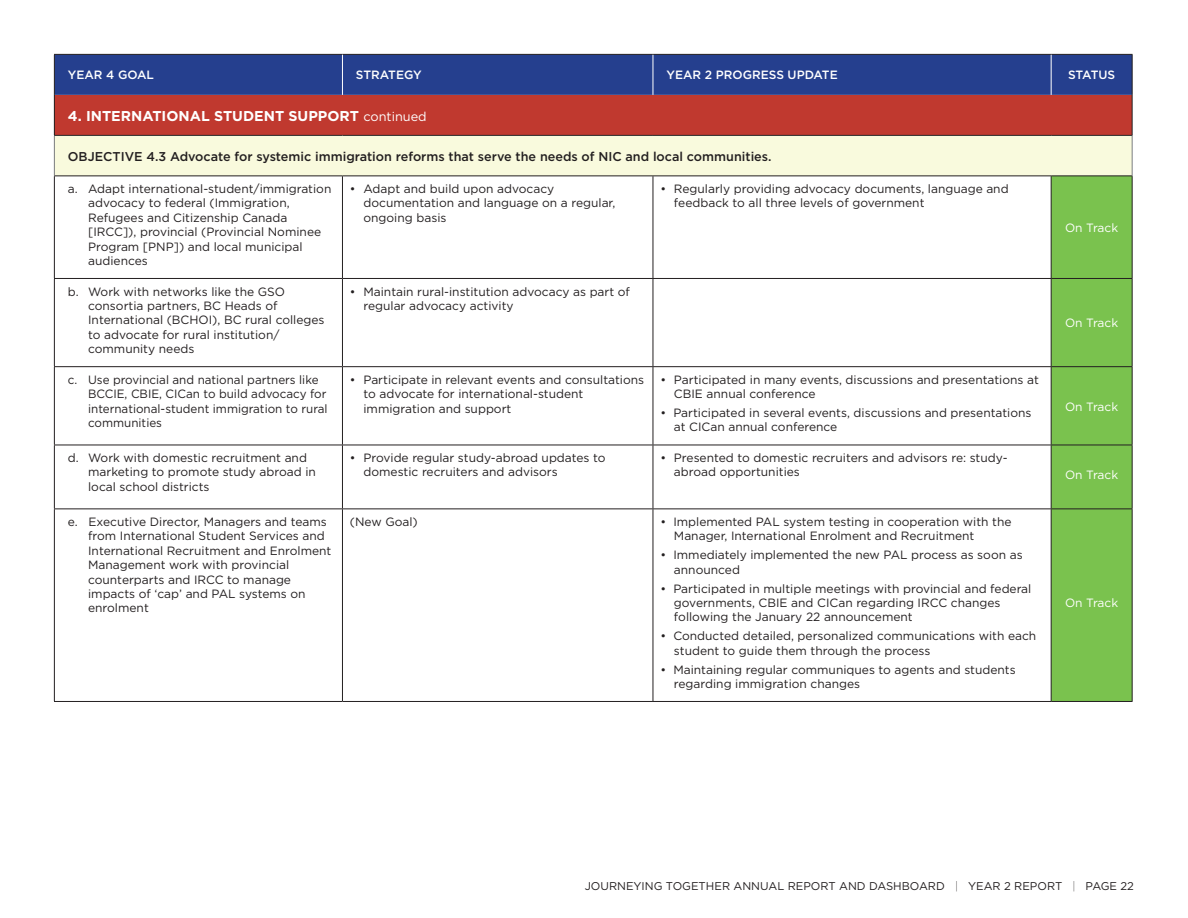
<style>
.page{position:relative;width:1188px;height:918px;background:#fff}
.page>*{position:absolute;margin:0;border:0;box-sizing:border-box;transform-origin:0 0}
.t1{font:700 14.25px "Gotham";color:#fff}
.t2{font:500 12.75px "Gotham";color:#231f20}
.Bullet_indent{font:12px/14.4px "Gotham";color:#231f20}
.No_indent{font:12px/14.4px "Gotham";color:#231f20}
.t3{font:500 12px "Gotham";color:#fff}
.t4{font:12px "Gotham";color:#fff}
.t5{font:11.25px "Gotham";color:#231f20}
.s1{font-weight:400;font-size:12.75px}
.s2{font-weight:200}
</style>
<div class="page">
<div style="left:55px;top:55px;width:1077px;height:40px;background:#253f8e"></div>
<div style="left:54px;top:95px;width:1078px;height:40px;background:#c0392f"></div>
<div style="left:54px;top:135px;width:1078px;height:41px;background:#f9fadd"></div>
<div style="left:1052px;top:177px;width:80px;height:524px;background:#7ac24e"></div>
<hr style="left:54px;top:135px;width:288px;height:1px;background:#231f20">
<hr style="left:342px;top:135px;width:311px;height:1px;background:#231f20">
<hr style="left:653px;top:135px;width:398px;height:1px;background:#231f20">
<hr style="left:1051px;top:135px;width:82px;height:1px;background:#231f20">
<hr style="left:54px;top:176px;width:288px;height:1px;background:#231f20">
<hr style="left:54px;top:176px;width:1px;height:102px;background:#231f20">
<hr style="left:342px;top:176px;width:311px;height:1px;background:#231f20">
<hr style="left:342px;top:176px;width:1px;height:102px;background:#231f20">
<hr style="left:653px;top:176px;width:398px;height:1px;background:#231f20">
<hr style="left:653px;top:176px;width:1px;height:102px;background:#231f20">
<hr style="left:1051px;top:176px;width:82px;height:1px;background:#231f20">
<hr style="left:1051px;top:176px;width:1px;height:102px;background:#231f20">
<hr style="left:1132px;top:176px;width:1px;height:102px;background:#231f20">
<hr style="left:54px;top:278px;width:288px;height:1px;background:#231f20">
<hr style="left:54px;top:279px;width:1px;height:87px;background:#231f20">
<hr style="left:342px;top:278px;width:311px;height:1px;background:#231f20">
<hr style="left:342px;top:279px;width:1px;height:87px;background:#231f20">
<hr style="left:653px;top:278px;width:398px;height:1px;background:#231f20">
<hr style="left:653px;top:279px;width:1px;height:87px;background:#231f20">
<hr style="left:1051px;top:278px;width:82px;height:1px;background:#231f20">
<hr style="left:1051px;top:279px;width:1px;height:87px;background:#231f20">
<hr style="left:1132px;top:279px;width:1px;height:87px;background:#231f20">
<hr style="left:54px;top:366px;width:288px;height:1px;background:#231f20">
<hr style="left:54px;top:367px;width:1px;height:78px;background:#231f20">
<hr style="left:342px;top:366px;width:311px;height:1px;background:#231f20">
<hr style="left:342px;top:367px;width:1px;height:78px;background:#231f20">
<hr style="left:653px;top:366px;width:398px;height:1px;background:#231f20">
<hr style="left:653px;top:367px;width:1px;height:78px;background:#231f20">
<hr style="left:1051px;top:366px;width:82px;height:1px;background:#231f20">
<hr style="left:1051px;top:367px;width:1px;height:78px;background:#231f20">
<hr style="left:1132px;top:367px;width:1px;height:78px;background:#231f20">
<hr style="left:54px;top:445px;width:288px;height:1px;background:#231f20">
<hr style="left:54px;top:445px;width:1px;height:63px;background:#231f20">
<hr style="left:342px;top:445px;width:311px;height:1px;background:#231f20">
<hr style="left:342px;top:445px;width:1px;height:63px;background:#231f20">
<hr style="left:653px;top:445px;width:398px;height:1px;background:#231f20">
<hr style="left:653px;top:445px;width:1px;height:63px;background:#231f20">
<hr style="left:1051px;top:445px;width:82px;height:1px;background:#231f20">
<hr style="left:1051px;top:445px;width:1px;height:63px;background:#231f20">
<hr style="left:1132px;top:445px;width:1px;height:63px;background:#231f20">
<hr style="left:54px;top:508px;width:288px;height:1px;background:#231f20">
<hr style="left:54px;top:509px;width:1px;height:192px;background:#231f20">
<hr style="left:342px;top:508px;width:311px;height:1px;background:#231f20">
<hr style="left:342px;top:509px;width:1px;height:192px;background:#231f20">
<hr style="left:653px;top:508px;width:398px;height:1px;background:#231f20">
<hr style="left:653px;top:509px;width:1px;height:192px;background:#231f20">
<hr style="left:1051px;top:508px;width:82px;height:1px;background:#231f20">
<hr style="left:1051px;top:509px;width:1px;height:192px;background:#231f20">
<hr style="left:1132px;top:509px;width:1px;height:192px;background:#231f20">
<hr style="left:54px;top:701px;width:288px;height:1px;background:#231f20">
<hr style="left:342px;top:701px;width:311px;height:1px;background:#231f20">
<hr style="left:653px;top:701px;width:398px;height:1px;background:#231f20">
<hr style="left:1051px;top:701px;width:82px;height:1px;background:#231f20">
<hr style="left:54px;top:95px;width:1px;height:40px;background:#231f20">
<hr style="left:1132px;top:95px;width:1px;height:40px;background:#231f20">
<hr style="left:54px;top:136px;width:1px;height:40px;background:#7a7c7f">
<hr style="left:1132px;top:136px;width:1px;height:40px;background:#7a7c7f">
<hr style="left:54px;top:54px;width:288px;height:1px;background:#231f20">
<hr style="left:54px;top:55px;width:1px;height:40px;background:#231f20">
<hr style="left:342px;top:54px;width:311px;height:1px;background:#231f20">
<hr style="left:653px;top:54px;width:398px;height:1px;background:#231f20">
<hr style="left:1051px;top:54px;width:82px;height:1px;background:#231f20">
<hr style="left:1132px;top:55px;width:1px;height:40px;background:#231f20">
<hr style="left:342px;top:55px;width:1px;height:40px;background:#fff">
<hr style="left:653px;top:55px;width:1px;height:40px;background:#fff">
<hr style="left:1051px;top:55px;width:1px;height:40px;background:#fff">
<p class="t3" style="left:68px;top:67px;width:88px">YEAR 4 GOAL</p>
<p class="t3" style="left:356px;top:67px;width:67px">STRATEGY</p>
<p class="t3" style="left:666px;top:67px;width:173px">YEAR 2 PROGRESS UPDATE</p>
<p class="t3" style="left:1068px;top:67px;width:49px">STATUS</p>
<p class="t1" style="left:68px;top:106px;width:360px">4. INTERNATIONAL STUDENT SUPPORT <span class="s1">continued</span></p>
<p class="t2" style="left:68px;top:148px;width:705px">OBJECTIVE 4.3 Advocate for systemic immigration reforms that serve the needs of NIC and local communities.</p>
<p class="No_indent" style="left:88px;top:181px;width:245px;text-indent:-20px">a. Adapt international-student/immigration advocacy to federal (Immigration, Refugees and Citizenship Canada [IRCC]), provincial (Provincial Nominee Program [PNP]) and local municipal audiences</p>
<p class="Bullet_indent" style="left:363px;top:181px;width:253px;text-indent:-14px">• Adapt and build upon advocacy documentation and language on a regular, ongoing basis</p>
<p class="Bullet_indent" style="left:674px;top:181px;width:336px;text-indent:-14px">• Regularly providing advocacy documents, language and feedback to all three levels of government</p>
<p class="t4" style="left:1065px;top:220px;width:55px">On Track</p>
<p class="No_indent" style="left:88px;top:284px;width:238px;text-indent:-20px">b. Work with networks like the GSO consortia partners, BC Heads of<br>International (BCHOI), BC rural colleges to advocate for rural institution/ community needs</p>
<p class="Bullet_indent" style="left:363px;top:284px;width:268px;text-indent:-14px">• Maintain rural-institution advocacy as part of regular advocacy activity</p>
<p class="No_indent" style="left:88px;top:372px;width:241px;text-indent:-20px">c. Use provincial and national partners like BCCIE, CBIE, CICan to build advocacy for international-student immigration to rural communities</p>
<p class="Bullet_indent" style="left:363px;top:372px;width:282px;text-indent:-14px">• Participate in relevant events and consultations to advocate for international-student immigration and support</p>
<p class="Bullet_indent" style="left:674px;top:372px;width:366px;text-indent:-14px">• Participated in many events, discussions and presentations at<br>CBIE annual conference</p>
<p class="Bullet_indent" style="left:674px;top:405px;width:359px;text-indent:-14px">• Participated in several events, discussions and presentations at CICan annual conference</p>
<p class="No_indent" style="left:88px;top:450px;width:229px;text-indent:-20px">d. Work with domestic recruitment and marketing to promote study abroad in local school districts</p>
<p class="Bullet_indent" style="left:363px;top:450px;width:244px;text-indent:-14px">• Provide regular study-abroad updates to domestic recruiters and advisors</p>
<p class="Bullet_indent" style="left:674px;top:450px;width:335px;text-indent:-14px">• Presented to domestic recruiters and advisors re: study&shy;abroad opportunities</p>
<p class="No_indent" style="left:88px;top:514px;width:245px;text-indent:-20px">e. Executive Director, Managers and teams from International Student Services and International Recruitment and Enrolment Management work with provincial counterparts and IRCC to manage impacts of ‘cap’ and PAL systems on enrolment</p>
<p class="Bullet_indent" style="left:350px;top:514px;width:69px">(New Goal)</p>
<p class="Bullet_indent" style="left:674px;top:514px;width:339px;text-indent:-14px">• Implemented PAL system testing in cooperation with the<br>Manager, International Enrolment and Recruitment</p>
<p class="Bullet_indent" style="left:674px;top:548px;width:350px;text-indent:-14px">• Immediately implemented the new PAL process as soon as announced</p>
<p class="Bullet_indent" style="left:674px;top:581px;width:359px;text-indent:-14px">• Participated in multiple meetings with provincial and federal governments, CBIE and CICan regarding IRCC changes following the January 22 announcement</p>
<p class="Bullet_indent" style="left:674px;top:629px;width:364px;text-indent:-14px">• Conducted detailed, personalized communications with each student to guide them through the process</p>
<p class="Bullet_indent" style="left:674px;top:662px;width:343px;text-indent:-14px">• Maintaining regular communiques to agents and students regarding immigration changes</p>
<p class="t4" style="left:1065px;top:315px;width:55px">On Track</p>
<p class="t4" style="left:1065px;top:399px;width:55px">On Track</p>
<p class="t4" style="left:1065px;top:467px;width:55px">On Track</p>
<p class="t4" style="left:1065px;top:595px;width:55px">On Track</p>
<p class="t5" style="left:585px;top:879px;width:551px">JOURNEYING TOGETHER ANNUAL REPORT AND DASHBOARD <span class="s2">|</span> YEAR 2 REPORT <span class="s2">|</span> PAGE 22</p>
</div>
